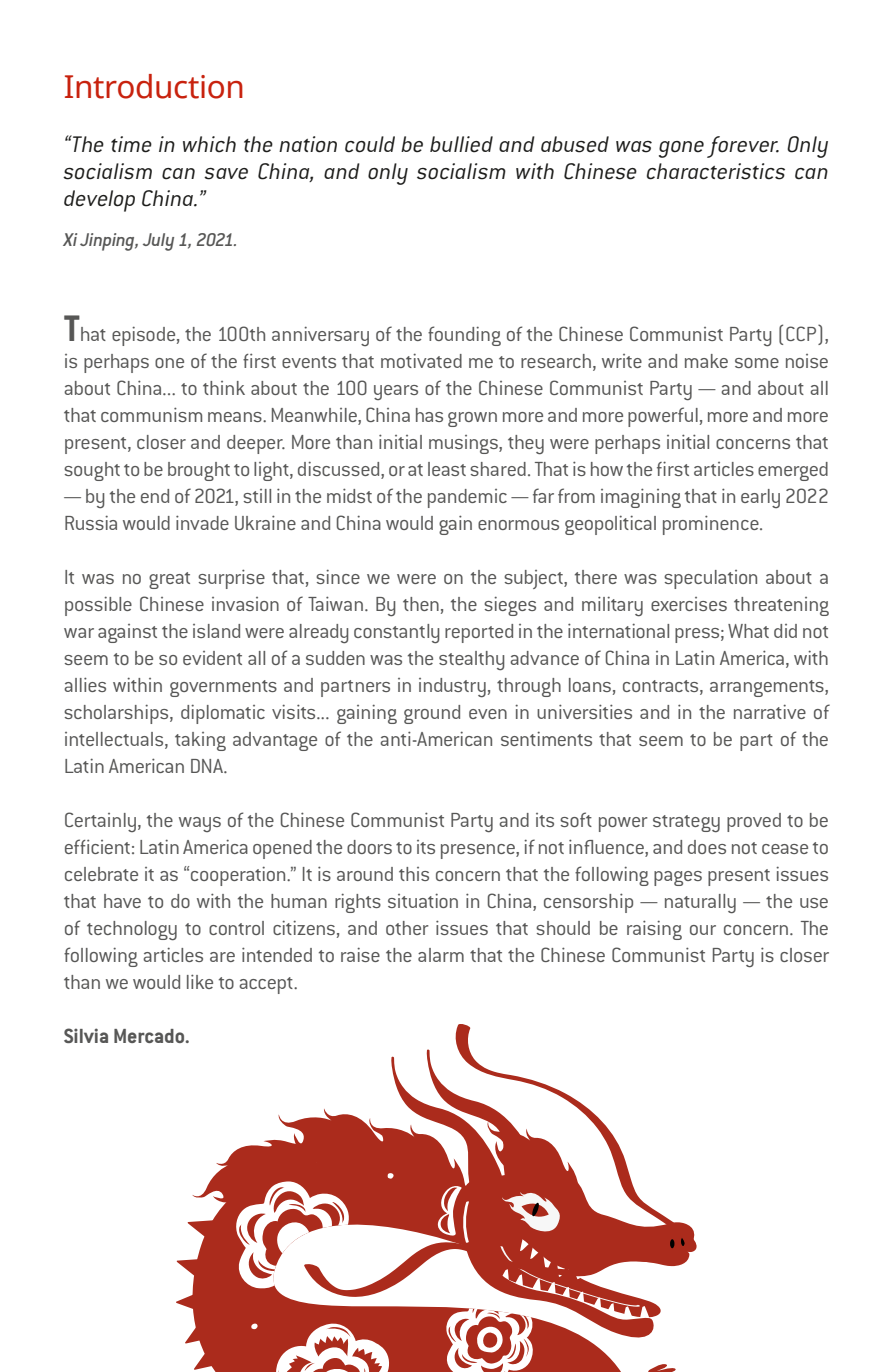
<style>
.page{position:relative;width:893px;height:1372px;background:#fff}
.page>*{position:absolute;margin:0;border:0;box-sizing:border-box;transform-origin:0 0}
.t1{font:31.5px "Noto Sans";letter-spacing:-.01em;color:#c8220e}
.t2{font:italic 300 24.75px/27px "Conduit ITC";color:#1d1d1b;text-align:justify}
.t3{font:300 22.5px/27px "Conduit ITC";letter-spacing:-.015em;color:#575756;text-align:justify}
.t4{font:700 22.5px "Conduit ITC";letter-spacing:-.005em;color:#575756}
.t5{font:italic 500 20.25px "Conduit ITC";letter-spacing:-.015em;color:#575756}
.s1{font-weight:700;font-size:40.5px}
</style>
<div class="page">
<svg style="left:455px;top:1024px;width:242px;height:228px"></svg>
<svg style="left:176px;top:1048px;width:514px;height:323px"></svg>
<h1 class="t1" style="left:64px;top:64px;width:183px">Introduction</h1>
<p class="t2" style="left:64px;top:130px;width:767px">“The time in which the nation could be bullied and abused was gone forever. Only socialism can save China, and only socialism with Chinese characteristics can develop China.”</p>
<p class="t5" style="left:64px;top:228px;width:176px">Xi Jinping, July 1, 2021.</p>
<p class="t3" style="left:64px;top:320px;width:767px"><span class="s1">T</span>hat episode, the 100th anniversary of the founding of the Chinese Communist Party (CCP), is perhaps one of the first events that motivated me to research, write and make some noise about China... to think about the 100 years of the Chinese Communist Party — and about all that communism means. Meanwhile, China has grown more and more powerful, more and more present, closer and deeper. More than initial musings, they were perhaps initial concerns that sought to be brought to light, discussed, or at least shared. That is how the first articles emerged</p>
<p class="t3" style="left:64px;top:482px;width:767px">— by the end of 2021, still in the midst of the pandemic — far from imagining that in early 2022<br>Russia would invade Ukraine and China would gain enormous geopolitical prominence.</p>
<p class="t3" style="left:64px;top:563px;width:767px">It was no great surprise that, since we were on the subject, there was speculation about a possible Chinese invasion of Taiwan. By then, the sieges and military exercises threatening war against the island were already constantly reported in the international press; What did not seem to be so evident all of a sudden was the stealthy advance of China in Latin America, with allies within governments and partners in industry, through loans, contracts, arrangements, scholarships, diplomatic visits... gaining ground even in universities and in the narrative of intellectuals, taking advantage of the anti-American sentiments that seem to be part of the Latin American DNA.</p>
<p class="t3" style="left:64px;top:806px;width:767px">Certainly, the ways of the Chinese Communist Party and its soft power strategy proved to be efficient: Latin America opened the doors to its presence, if not influence, and does not cease to celebrate it as “cooperation.” It is around this concern that the following pages present issues that have to do with the human rights situation in China, censorship — naturally — the use of technology to control citizens, and other issues that should be raising our concern. The following articles are intended to raise the alarm that the Chinese Communist Party is closer than we would like to accept.</p>
<p class="t4" style="left:64px;top:1022px;width:128px">Silvia Mercado.</p>
</div>
